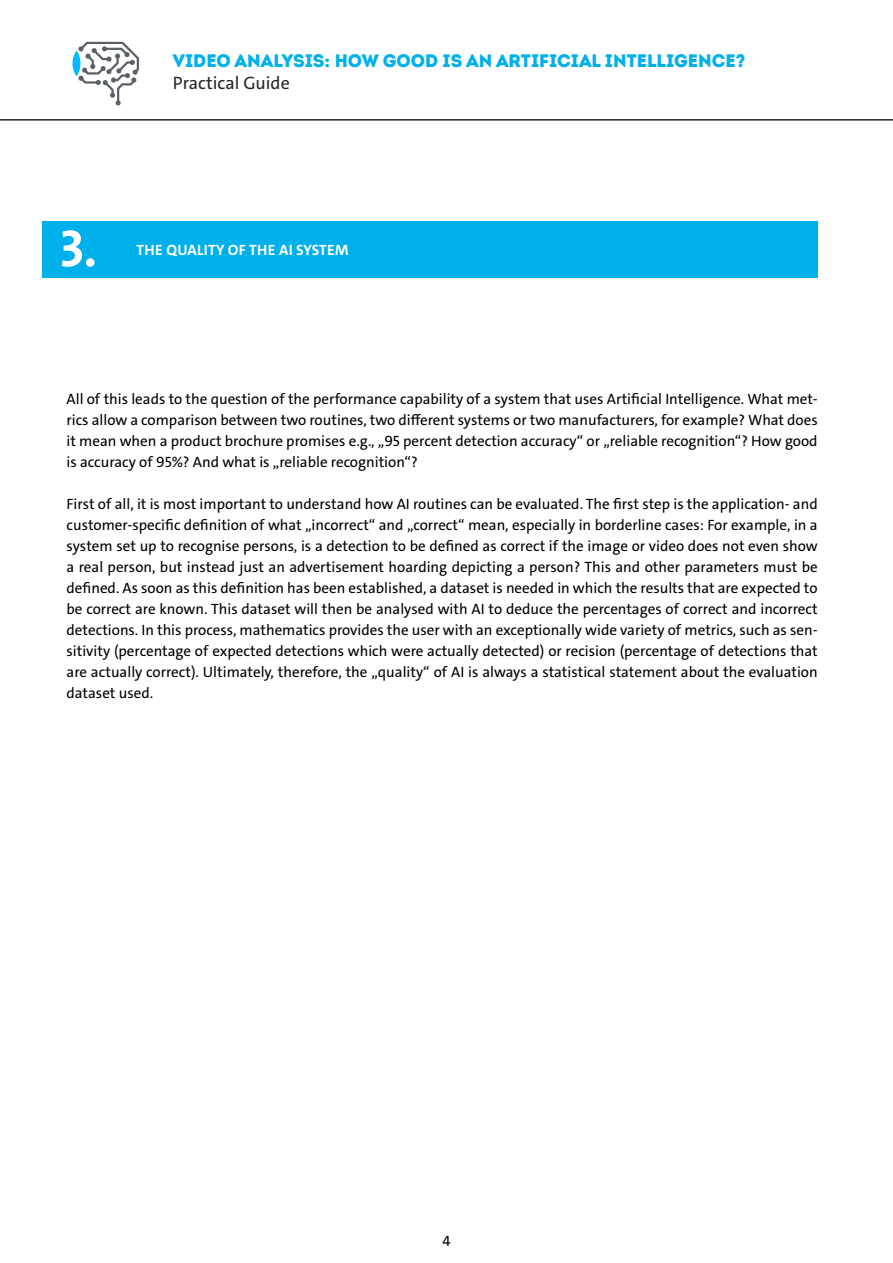
<style>
.page{position:relative;width:893px;height:1263px;background:#fff}
.page>*{position:absolute;margin:0;border:0;box-sizing:border-box;transform-origin:0 0}
.t1{font:700 52.5px "The Sans C4 s";color:#fff}
.t2{font:18px "Intro Black Caps";color:#00b0eb}
.t3{font:18px "The Sans E4 s";color:#242526}
.t4{font:15px/21px "The Sans E4 s";color:#000;text-align:justify}
.t5{font:700 15px "The Sans E4 s";letter-spacing:.02em;color:#fff}
</style>
<div class="page">
<svg style="left:0;top:59px;width:893px;height:62px"></svg>
<svg style="left:73px;top:41px;width:67px;height:64px"></svg>
<div style="left:43px;top:221px;width:775px;height:57px;background:#00b0eb"></div>
<p class="t2" style="left:173px;top:49px;width:574px">VIDEO ANALYSIS: HOW GOOD IS AN ARTIFICIAL INTELLIGENCE?</p>
<p class="t3" style="left:173px;top:71px;width:118px">Practical Guide</p>
<h1 class="t1" style="left:60px;top:215px;width:39px">3.</h1>
<p class="t5" style="left:136px;top:240px;width:213px">THE QUALITY OF THE AI SYSTEM</p>
<p class="t4" style="left:67px;top:389px;width:753px">All of this leads to the question of the performance capability of a system that uses Artificial Intelligence. What met&shy;rics allow a comparison between two routines, two different systems or two manufacturers, for example? What does it mean when a product brochure promises e.g., „95 percent detection accuracy“ or „reliable recognition“? How good is accuracy of 95%? And what is „reliable recognition“?</p>
<p class="t4" style="left:67px;top:494px;width:753px">First of all, it is most important to understand how AI routines can be evaluated. The first step is the application- and customer-specific definition of what „incorrect“ and „correct“ mean, especially in borderline cases: For example, in a system set up to recognise persons, is a detection to be defined as correct if the image or video does not even show a real person, but instead just an advertisement hoarding depicting a person? This and other parameters must be defined. As soon as this definition has been established, a dataset is needed in which the results that are expected to be correct are known. This dataset will then be analysed with AI to deduce the percentages of correct and incorrect detections. In this process, mathematics provides the user with an exceptionally wide variety of metrics, such as sen&shy;sitivity (percentage of expected detections which were actually detected) or recision (percentage of detections that are actually correct). Ultimately, therefore, the „quality“ of AI is always a statistical statement about the evaluation dataset used.</p>
<p class="t4" style="left:442px;top:1230px;width:10px">4</p>
</div>
